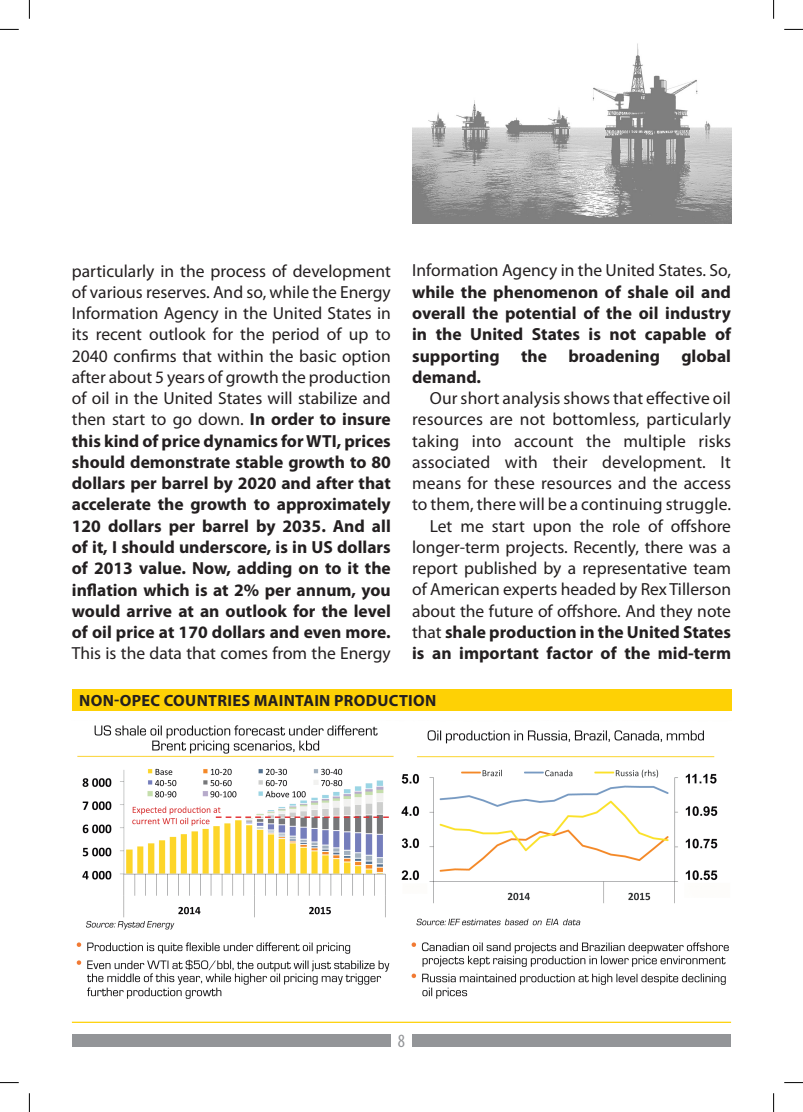
<style>
.page{position:relative;width:803px;height:1112px;background:#fff}
.page>*{position:absolute;margin:0;border:0;box-sizing:border-box;transform-origin:0 0}
.t1{font:condensed 18.75px "Myriad Pro";color:#939598}
.t2{font:700 17.5px/21.2px "Myriad Pro";color:#231f20;text-align:justify}
.t3{font:17.5px/21.2px "Myriad Pro";color:#231f20;text-align:right}
.t4{font:700 16.25px "Myriad Pro";letter-spacing:.02em;color:#231f20}
.s1{font-weight:400}
.s2{font-weight:700}
</style>
<div class="page">
<div style="left:72px;top:1034px;width:319px;height:12px;background:#939598"></div>
<div style="left:412px;top:1034px;width:319px;height:12px;background:#939598"></div>
<img style="left:76px;top:725px;width:653px;height:274px">
<div style="left:72px;top:688px;width:659px;height:22px;background:#fed105"></div>
<hr style="left:72px;top:1021px;width:659px;height:1px;background:#fed105">
<img style="left:412px;top:43px;width:319px;height:180px">
<svg style="left:0;top:29px;width:19px;height:1px"></svg>
<svg style="left:784px;top:29px;width:19px;height:1px"></svg>
<svg style="left:0;top:1082px;width:19px;height:1px"></svg>
<svg style="left:784px;top:1082px;width:19px;height:1px"></svg>
<svg style="left:29px;top:0;width:1px;height:19px"></svg>
<svg style="left:29px;top:1093px;width:1px;height:18px"></svg>
<svg style="left:773px;top:0;width:1px;height:19px"></svg>
<svg style="left:773px;top:1093px;width:1px;height:18px"></svg>
<p class="t2" style="left:72px;top:259px;width:320px"><span class="s1">particularly in the process of development of various reserves. And so, while the Energy Information Agency in the United States in its recent outlook for the period of up to 2040 confirms that within the basic option after about 5 years of growth the production of oil in the United States will stabilize and then start to go down.</span> In order to insure this kind of price dynamics for WTI, prices should demonstrate stable growth to 80 dollars per barrel by 2020 and after that accelerate the growth to approximately 120 dollars per barrel by 2035. And all of it, I should underscore, is in US dollars of 2013 value. Now, adding on to it the inflation which is at 2% per annum, you would arrive at an outlook for the level of oil price at 170 dollars and even more.</p>
<p class="t3" style="left:72px;top:642px;width:320px">This is the data that comes from the Energy</p>
<p class="t3" style="left:412px;top:260px;width:320px">Information Agency in the United States. So,</p>
<p class="t2" style="left:412px;top:280px;width:321px">while the phenomenon of shale oil and overall the potential of the oil industry in the United States is not capable of supporting the broadening global demand.</p>
<p class="t3" style="left:412px;top:387px;width:320px">Our short analysis shows that effective oil resources are not bottomless, particularly taking into account the multiple risks associated with their development. It means for these resources and the access to them, there will be a continuing struggle.<br>Let me start upon the role of offshore longer-term projects. Recently, there was a report published by a representative team of American experts headed by Rex Tillerson about the future of offshore. And they note that <span class="s2">shale production in the United States is an important factor of the mid-term</span></p>
<p class="t4" style="left:79px;top:689px;width:52px">Non-OPEC</p>
<p class="t4" style="left:164px;top:689px;width:274px">countries maintain production</p>
<p class="t1" style="left:398px;top:1030px;width:9px">8</p>
</div>
